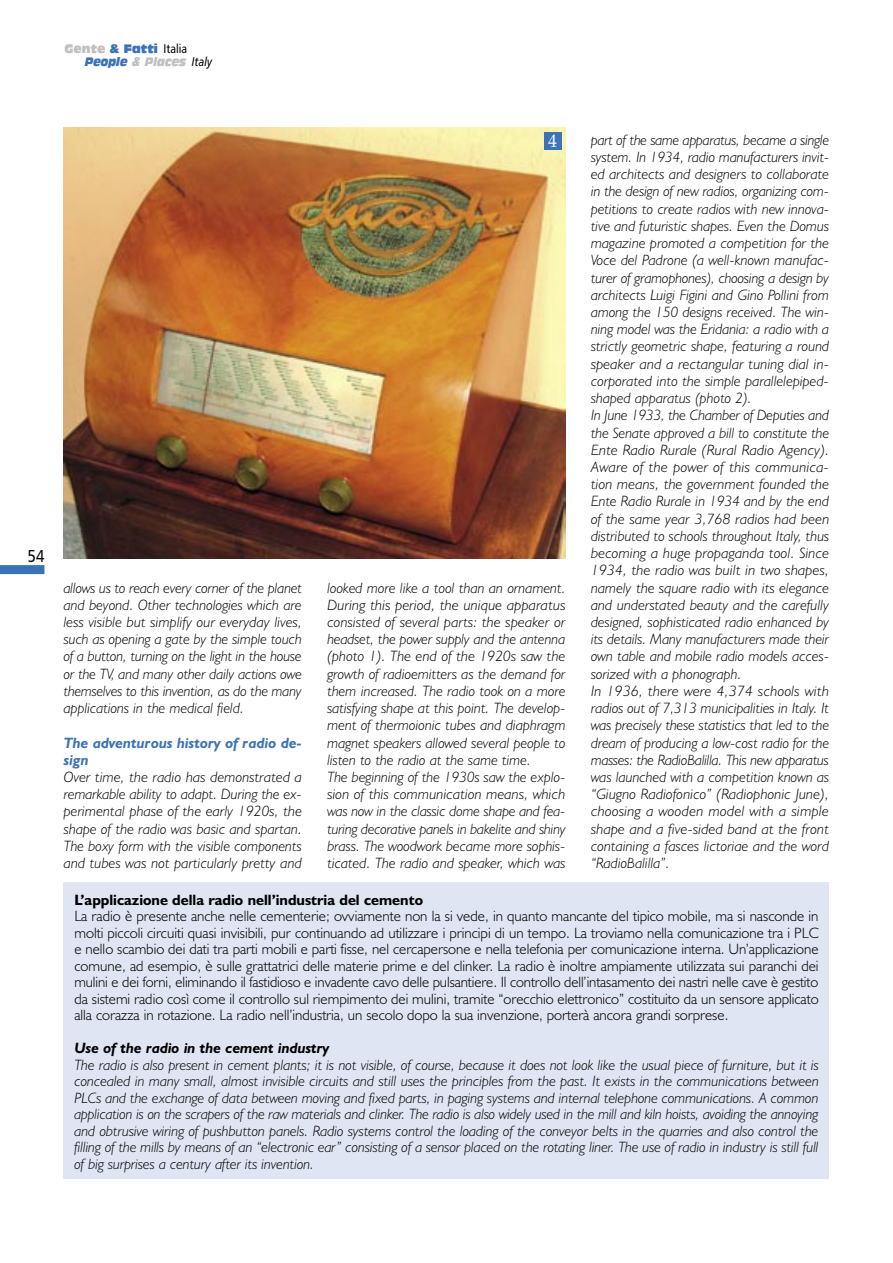
<style>
.page{position:relative;width:893px;height:1263px;background:#fff}
.page>*{position:absolute;margin:0;border:0;box-sizing:border-box;transform-origin:0 0}
.Normale{font:18px "Palatino";color:#fff}
.Normale-2{font:17.25px "Humanist 777 BT Roman B";color:#000;scale:.85 1}
.TESTO_CORRENTE_INGLESE{font:italic 300 15px/17.2px "Humanist 521 BT";letter-spacing:.005em;color:#000;text-align:justify}
.TESTO_CORRENTE_ITALIANO{font:300 15px/16.5px "Humanist 521 BT";color:#000;text-align:justify}
.TESTO_CORRENTE_ITALIANO-2{font:700 15px "Humanist 521 BT";color:#000}
.TESTO_CORRENTE_INGLESE-2{font:italic 700 15px/17.2px "Humanist 521 BT";letter-spacing:.005em;color:#3c72b7}
.TESTO_CORRENTE_INGLESE-3{font:italic 700 15px "Humanist 521 BT";color:#000}
.Normale-3{font:italic 12px "Antique Olive Nord";color:#c0c0c0;scale:.75 1}
.Normale-4{font:12px "Antique Olive Nord";color:#3c72b7;scale:.75 1}
.s1{color:#c0c0c0}
.s2{font-family:"Humanist 777 BT Roman B";font-size:12.6px;color:#000}
.s3{color:#3c72b7}
.s4{font-family:"Humanist 777 BT Italic B";font-style:normal;font-size:12.6px;color:#000}
</style>
<div class="page">
<div style="left:0;top:565px;width:44px;height:9px;background:#3c72b7"></div>
<img style="left:64px;top:128px;width:502px;height:430px">
<div style="left:64px;top:882px;width:765px;height:297px;background:#e0e5f3"></div>
<div style="left:544px;top:132px;width:17px;height:17px;background:#3c72b7"></div>
<p class="Normale-4" style="left:65px;top:41px;width:165px"><span class="s1">Gente</span> &amp; Fatti <span class="s2">Italia</span></p>
<p class="Normale-3" style="left:85px;top:54px;width:171px"><span class="s3">People</span> &amp; Places <span class="s4">Italy</span></p>
<p class="Normale-2" style="left:28px;top:545px;width:21px">54</p>
<p class="TESTO_CORRENTE_INGLESE" style="left:64px;top:579px;width:240px">allows us to reach every corner of the planet and beyond. Other technologies which are less visible but simplify our everyday lives, such as opening a gate by the simple touch of a button, turning on the light in the house or the TV, and many other daily actions owe themselves to this invention, as do the many applications in the medical field.</p>
<p class="TESTO_CORRENTE_INGLESE-2" style="left:64px;top:733px;width:240px">The adventurous history of radio de&shy;sign</p>
<p class="TESTO_CORRENTE_INGLESE" style="left:64px;top:768px;width:240px">Over time, the radio has demonstrated a remarkable ability to adapt. During the ex&shy;perimental phase of the early 1920s, the shape of the radio was basic and spartan.<br>The boxy form with the visible components and tubes was not particularly pretty and</p>
<p class="Normale" style="left:548px;top:130px;width:10px">4</p>
<p class="TESTO_CORRENTE_INGLESE" style="left:327px;top:579px;width:240px">looked more like a tool than an ornament.<br>During this period, the unique apparatus consisted of several parts: the speaker or headset, the power supply and the antenna (photo 1). The end of the 1920s saw the growth of radioemitters as the demand for them increased. The radio took on a more satisfying shape at this point. The develop&shy;ment of thermoionic tubes and diaphragm magnet speakers allowed several people to listen to the radio at the same time.</p>
<p class="TESTO_CORRENTE_INGLESE" style="left:327px;top:768px;width:240px">The beginning of the 1930s saw the explo&shy;sion of this communication means, which was now in the classic dome shape and fea&shy;turing decorative panels in bakelite and shiny brass. The woodwork became more sophis&shy;ticated. The radio and speaker, which was</p>
<p class="TESTO_CORRENTE_INGLESE" style="left:591px;top:131px;width:240px">part of the same apparatus, became a single system. In 1934, radio manufacturers invit&shy;ed architects and designers to collaborate in the design of new radios, organizing com&shy;petitions to create radios with new innova&shy;tive and futuristic shapes. Even the Domus magazine promoted a competition for the Voce del Padrone (a well-known manufac&shy;turer of gramophones), choosing a design by architects Luigi Figini and Gino Pollini from among the 150 designs received. The win&shy;ning model was the Eridania: a radio with a strictly geometric shape, featuring a round speaker and a rectangular tuning dial in&shy;corporated into the simple parallelepiped&shy;shaped apparatus (photo 2).</p>
<p class="TESTO_CORRENTE_INGLESE" style="left:591px;top:406px;width:240px">In June 1933, the Chamber of Deputies and the Senate approved a bill to constitute the Ente Radio Rurale (Rural Radio Agency).<br>Aware of the power of this communica&shy;tion means, the government founded the Ente Radio Rurale in 1934 and by the end of the same year 3,768 radios had been distributed to schools throughout Italy, thus becoming a huge propaganda tool. Since 1934, the radio was built in two shapes, namely the square radio with its elegance and understated beauty and the carefully designed, sophisticated radio enhanced by its details. Many manufacturers made their own table and mobile radio models acces&shy;sorized with a phonograph.</p>
<p class="TESTO_CORRENTE_INGLESE" style="left:591px;top:682px;width:240px">In 1936, there were 4,374 schools with radios out of 7,313 municipalities in Italy. It was precisely these statistics that led to the dream of producing a low-cost radio for the masses: the RadioBalilla. This new apparatus was launched with a competition known as “Giugno Radiofonico” (Radiophonic June), choosing a wooden model with a simple shape and a five-sided band at the front containing a fasces lictoriae and the word “RadioBalilla”.</p>
<p class="TESTO_CORRENTE_ITALIANO-2" style="left:74px;top:890px;width:350px">L’applicazione della radio nell’industria del cemento</p>
<p class="TESTO_CORRENTE_ITALIANO" style="left:74px;top:907px;width:746px">La radio è presente anche nelle cementerie; ovviamente non la si vede, in quanto mancante del tipico mobile, ma si nasconde in molti piccoli circuiti quasi invisibili, pur continuando ad utilizzare i principi di un tempo. La troviamo nella comunicazione tra i PLC e nello scambio dei dati tra parti mobili e parti fisse, nel cercapersone e nella telefonia per comunicazione interna. Un’applicazione comune, ad esempio, è sulle grattatrici delle materie prime e del clinker. La radio è inoltre ampiamente utilizzata sui paranchi dei mulini e dei forni, eliminando il fastidioso e invadente cavo delle pulsantiere. Il controllo dell’intasamento dei nastri nelle cave è gestito da sistemi radio così come il controllo sul riempimento dei mulini, tramite “orecchio elettronico” costituito da un sensore applicato alla corazza in rotazione. La radio nell’industria, un secolo dopo la sua invenzione, porterà ancora grandi sorprese.</p>
<p class="TESTO_CORRENTE_INGLESE-3" style="left:74px;top:1038px;width:256px">Use of the radio in the cement industry</p>
<p class="TESTO_CORRENTE_INGLESE" style="left:74px;top:1056px;width:746px;line-height:16.5px">The radio is also present in cement plants; it is not visible, of course, because it does not look like the usual piece of furniture, but it is concealed in many small, almost invisible circuits and still uses the principles from the past. It exists in the communications between PLCs and the exchange of data between moving and fixed parts, in paging systems and internal telephone communications. A common application is on the scrapers of the raw materials and clinker. The radio is also widely used in the mill and kiln hoists, avoiding the annoying and obtrusive wiring of pushbutton panels. Radio systems control the loading of the conveyor belts in the quarries and also control the filling of the mills by means of an “electronic ear” consisting of a sensor placed on the rotating liner. The use of radio in industry is still full of big surprises a century after its invention.</p>
</div>
